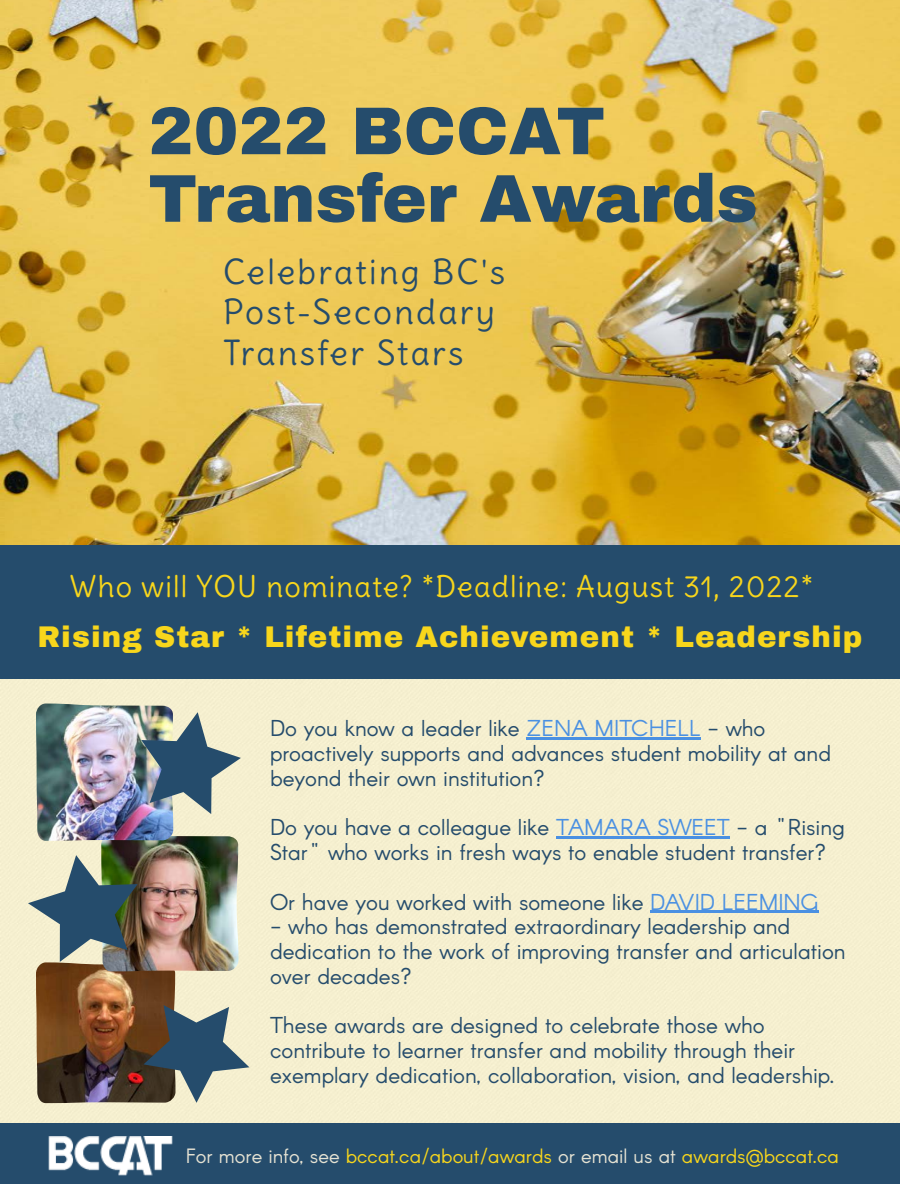
<style>
.page{position:relative;width:900px;height:1184px;background:#fff}
.page>*{position:absolute;margin:0;border:0;box-sizing:border-box;transform-origin:0 0}
.t1{font:900 67.5px "Archivo";color:#254c6c}
.t2{font:33.75px "Delius";letter-spacing:.065em;color:#254c6c}
.t3{font:29.25px "Delius";letter-spacing:.04em;color:#f8d61c}
.t4{font:900 29.25px "Archivo";letter-spacing:.04em;color:#f8d61c}
.t5{font:22.5px/24.8px "Arcon";color:#254c6c}
.t6{font:20.25px "Arcon";color:#f8d61c}
.s1{color:#4a90e2}
.s2{color:#e5e2d3}
</style>
<div class="page">
<div style="left:0;top:0;width:900px;height:1183px;background:#f5efcf"></div>
<img style="left:1px;top:0;width:899px;height:545px">
<hr style="left:527px;top:737px;width:174px;height:2px;background:#4a90e2">
<hr style="left:556px;top:836px;width:174px;height:2px;background:#4a90e2">
<hr style="left:650px;top:910px;width:169px;height:2px;background:#4a90e2">
<div style="left:0;top:545px;width:900px;height:133px;background:#254c6c"></div>
<div style="left:0;top:1123px;width:900px;height:60px;background:#254c6c"></div>
<img style="left:48px;top:1136px;width:124px;height:39px">
<img style="left:36px;top:965px;width:140px;height:137px">
<img style="left:101px;top:836px;width:137px;height:135px">
<img style="left:36px;top:703px;width:137px;height:137px">
<img style="left:28px;top:845px;width:121px;height:120px">
<img style="left:131px;top:703px;width:110px;height:114px">
<svg style="left:137px;top:986px;width:113px;height:117px"></svg>
<p class="t1" style="left:149px;top:95px;width:458px">2022 BCCAT</p>
<p class="t1" style="left:149px;top:162px;width:611px">Transfer Awards</p>
<p class="t2" style="left:223px;top:250px;width:283px">Celebrating BC's</p>
<p class="t2" style="left:223px;top:291px;width:273px">Post-Secondary</p>
<p class="t2" style="left:223px;top:331px;width:242px">Transfer Stars</p>
<p class="t3" style="left:70px;top:567px;width:745px">Who will YOU nominate? *Deadline: August 31, 2022*</p>
<p class="t4" style="left:37px;top:621px;width:827px">Rising Star * Lifetime Achievement * Leadership</p>
<p class="t5" style="left:270px;top:714px;width:563px">Do you know a leader like <span class="s1">ZENA MITCHELL</span> - who proactively supports and advances student mobility at and beyond their own institution?</p>
<p class="t5" style="left:270px;top:813px;width:576px">Do you have a colleague like <span class="s1">TAMARA SWEET</span> - a "Rising<br>Star" who works in fresh ways to enable student transfer?</p>
<p class="t5" style="left:270px;top:888px;width:550px">Or have you worked with someone like <span class="s1">DAVID LEEMING</span></p>
<p class="t5" style="left:270px;top:912px;width:577px">- who has demonstrated extraordinary leadership and dedication to the work of improving transfer and articulation over decades?</p>
<p class="t5" style="left:270px;top:1011px;width:566px">These awards are designed to celebrate those who contribute to learner transfer and mobility through their exemplary dedication, collaboration, vision, and leadership.</p>
<p class="t6" style="left:186px;top:1142px;width:655px"><span class="s2">For more info, see</span> bccat.ca/about/awards <span class="s2">or email us at</span> awards@bccat.ca</p>
</div>
